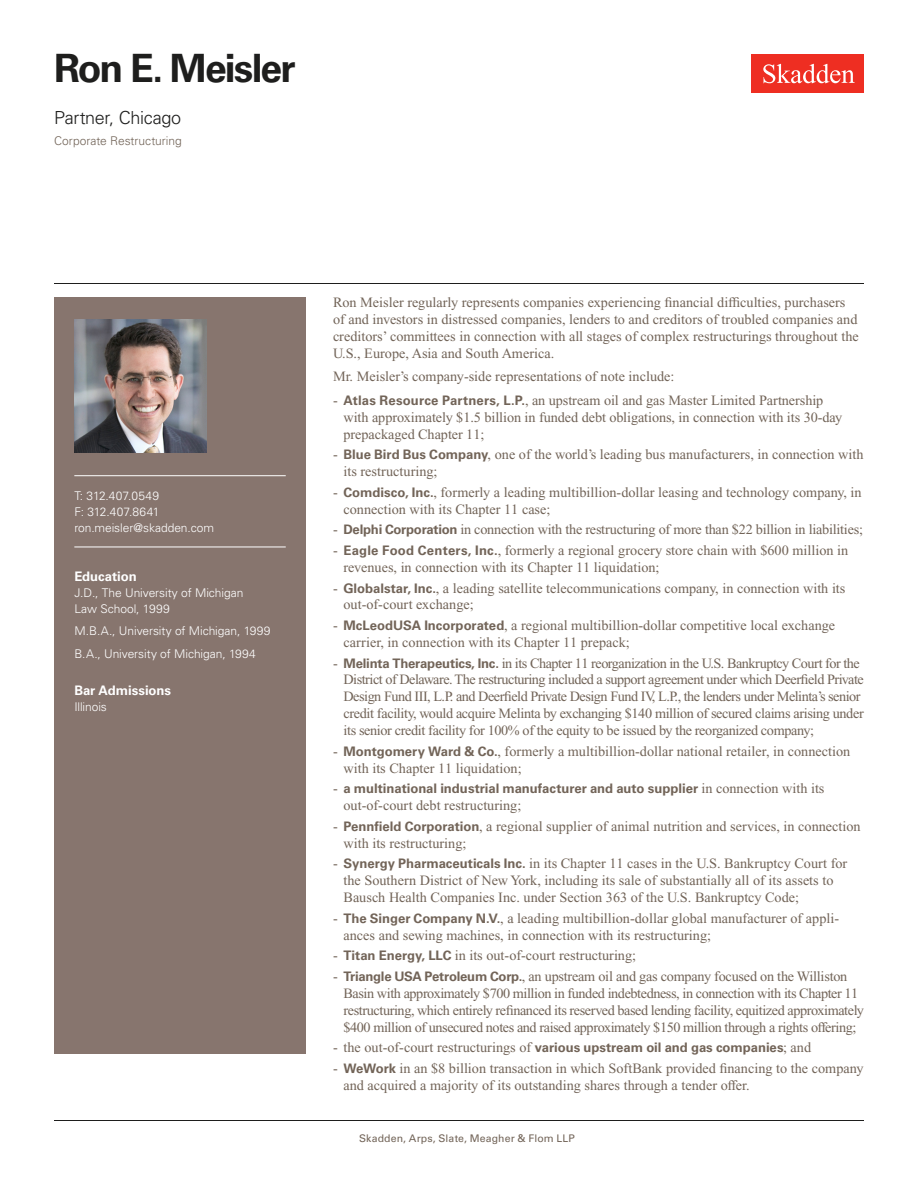
<style>
.page{position:relative;width:918px;height:1188px;background:#fff}
.page>*{position:absolute;margin:0;border:0;box-sizing:border-box;transform-origin:0 0}
.Name{font:700 39px "Univers LT Std";letter-spacing:-.045em;color:#1e1e1d}
.Title_and_Office{font:300 18px "Univers LT Std";letter-spacing:-.02em;color:#1e1e1d}
.Main_Body{font:14.25px/16.8px "Times New Roman PS Std";color:#726458}
.Main_Body-2{font:14.25px/16.8px "Times New Roman PS Std";letter-spacing:-.035em;color:#726458}
.Main_Body-3{font:14.25px/17px "Times New Roman PS Std";letter-spacing:-.03em;color:#726458}
.t1{font:700 13.2px "Univers LT Std";letter-spacing:-.005em;color:#726458}
.Bar_Admission_Educat{font:700 13.2px "Univers LT Std";letter-spacing:-.005em;color:#fff}
.Sidebar_text{font:300 12px/15.8px "Univers LT Std";letter-spacing:-.005em;color:#fff}
.Email{font:300 12px "Univers LT Std";letter-spacing:-.005em;color:#fff}
.Practice{font:300 12px "Univers LT Std";color:#726458}
.Phone_Number{font:300 12px "Univers LT Std";letter-spacing:.02em;color:#fff}
.Fax_Number{font:300 12px "Univers LT Std";letter-spacing:-.005em;color:#fff}
.Folio{font:10.5px "Univers LT Std";letter-spacing:.01em;color:#726458}
.s1{font-family:"Univers LT Std";font-weight:700;font-size:13.2px}
.s2{font-family:"Times New Roman PS Std";font-weight:400;font-size:14.25px}
.s3{font-weight:700;color:#fff}
</style>
<div class="page">
<div style="left:752px;top:54px;width:112px;height:39px;background:#ee2e22"></div>
<svg style="left:763px;top:64px;width:92px;height:19px"></svg>
<div style="left:54px;top:297px;width:252px;height:756px;background:#87756e"></div>
<hr style="left:74px;top:475px;width:212px;height:1px;background:#fff">
<hr style="left:74px;top:547px;width:212px;height:1px;background:#fff">
<img style="left:74px;top:320px;width:132px;height:132px">
<hr style="left:54px;top:1120px;width:810px;height:1px;background:#1e1e1d">
<hr style="left:54px;top:283px;width:810px;height:1px;background:#1e1e1d">
<h1 class="Name" style="left:54px;top:46px;width:243px">Ron E. Meisler</h1>
<h2 class="Title_and_Office" style="left:54px;top:107px;width:129px">Partner, Chicago</h2>
<h3 class="Practice" style="left:54px;top:134px;width:129px">Corporate Restructuring</h3>
<p class="Phone_Number" style="left:74px;top:489px;width:86px">T: 312.407.0549</p>
<p class="Fax_Number" style="left:74px;top:504px;width:87px">F: 312.407.8641</p>
<p class="Email" style="left:74px;top:520px;width:141px">ron.meisler@skadden.com</p>
<p class="Bar_Admission_Educat" style="left:74px;top:569px;width:64px">Education</p>
<p class="Sidebar_text" style="left:74px;top:585px;width:171px">J.D., The University of Michigan<br>Law School, 1999</p>
<p class="Sidebar_text" style="left:74px;top:623px;width:198px">M.B.A., University of Michigan, 1999</p>
<p class="Sidebar_text" style="left:74px;top:646px;width:183px">B.A., University of Michigan, 1994</p>
<p class="Bar_Admission_Educat" style="left:74px;top:683px;width:98px">Bar Admissions</p>
<p class="Sidebar_text" style="left:74px;top:699px;width:34px">Illinois</p>
<p class="Main_Body" style="left:333px;top:294px;width:527px">Ron Meisler regularly represents companies experiencing financial difficulties, purchasers of and investors in distressed companies, lenders to and creditors of troubled companies and creditors’ committees in connection with all stages of complex restructurings throughout the U.S., Europe, Asia and South America.</p>
<p class="Main_Body" style="left:333px;top:368px;width:343px">Mr. Meisler’s company-side representations of note include:</p>
<p class="Main_Body" style="left:344px;top:392px;width:500px;text-indent:-10px">- <span class="s1">Atlas Resource Partners, L.P.</span>, an upstream oil and gas Master Limited Partnership with approximately $1.5 billion in funded debt obligations, in connection with its 30-day prepackaged Chapter 11;</p>
<p class="Main_Body" style="left:344px;top:446px;width:522px;text-indent:-10px">- <span class="s1">Blue Bird Bus Company</span>, one of the world’s leading bus manufacturers, in connection with its restructuring;</p>
<p class="Main_Body" style="left:344px;top:484px;width:520px;text-indent:-10px">- <span class="s1">Comdisco, Inc.</span>, formerly a leading multibillion-dollar leasing and technology company, in connection with its Chapter 11 case;</p>
<p class="Main_Body" style="left:333px;top:521px;width:532px">- <span class="s1">Delphi Corporation</span> in connection with the restructuring of more than $22 billion in liabilities;</p>
<p class="Main_Body" style="left:344px;top:542px;width:506px;text-indent:-10px">- <span class="s1">Eagle Food Centers, Inc.</span>, formerly a regional grocery store chain with $600 million in revenues, in connection with its Chapter 11 liquidation;</p>
<p class="Main_Body" style="left:344px;top:579px;width:503px;text-indent:-10px">- <span class="s1">Globalstar, Inc.</span>, a leading satellite telecommunications company, in connection with its out-of-court exchange;</p>
<p class="Main_Body" style="left:344px;top:617px;width:493px;text-indent:-10px">- <span class="s1">McLeodUSA Incorporated</span>, a regional multibillion-dollar competitive local exchange carrier, in connection with its Chapter 11 prepack;</p>
<p class="Main_Body-2" style="left:344px;top:654px;width:522px;text-indent:-10px">- <span class="s1">Melinta Therapeutics, Inc.</span> in its Chapter 11 reorganization in the U.S. Bankruptcy Court for the District of Delaware. The restructuring included a support agreement under which Deerfield Private Design Fund III, L.P. and Deerfield Private Design Fund IV, L.P., the lenders under Melinta’s senior credit facility, would acquire Melinta by exchanging $140 million of secured claims arising under its senior credit facility for 100% of the equity to be issued by the reorganized company;</p>
<p class="Main_Body" style="left:344px;top:743px;width:508px;text-indent:-10px">- <span class="s1">Montgomery Ward &amp; Co.</span>, formerly a multibillion-dollar national retailer, in connection with its Chapter 11 liquidation;</p>
<p class="t1" style="left:333px;top:781px;width:493px"><span class="s2">-</span> a multinational industrial manufacturer and auto supplier <span class="s2">in connection with its</span></p>
<p class="Main_Body" style="left:344px;top:797px;width:179px">out-of-court debt restructuring;</p>
<p class="Main_Body" style="left:344px;top:818px;width:519px;text-indent:-10px">- <span class="s1">Pennfield Corporation</span>, a regional supplier of animal nutrition and services, in connection with its restructuring;</p>
<p class="Main_Body" style="left:344px;top:855px;width:505px;text-indent:-10px">- <span class="s1">Synergy Pharmaceuticals Inc.</span> in its Chapter 11 cases in the U.S. Bankruptcy Court for the Southern District of New York, including its sale of substantially all of its assets to<br>Bausch Health Companies Inc. under Section 363 of the U.S. Bankruptcy Code;</p>
<p class="Main_Body" style="left:344px;top:910px;width:497px;text-indent:-10px">- <span class="s1">The Singer Company N.V.</span>, a leading multibillion-dollar global manufacturer of appli&shy;ances and sewing machines, in connection with its restructuring;</p>
<p class="Main_Body" style="left:333px;top:947px;width:305px">- <span class="s1">Titan Energy, LLC</span> in its out-of-court restructuring;</p>
<p class="Main_Body-3" style="left:344px;top:968px;width:522px;text-indent:-10px">- <span class="s1">Triangle USA Petroleum Corp.</span>, an upstream oil and gas company focused on the Williston Basin with approximately $700 million in funded indebtedness, in connection with its Chapter 11 restructuring, which entirely refinanced its reserved based lending facility, equitized approximately $400 million of unsecured notes and raised approximately $150 million through a rights offering;</p>
<p class="Main_Body" style="left:333px;top:1039px;width:480px">- the out-of-court restructurings of <span class="s1">various upstream oil and gas companies</span>; and</p>
<p class="Main_Body" style="left:344px;top:1060px;width:522px;text-indent:-10px">- <span class="s1">WeWork</span> in an $8 billion transaction in which SoftBank provided financing to the company and acquired a majority of its outstanding shares through a tender offer.</p>
<p class="Folio" style="left:343px;top:1132px;width:233px"><span class="s3">1</span> Skadden, Arps, Slate, Meagher &amp; Flom LLP</p>
</div>
